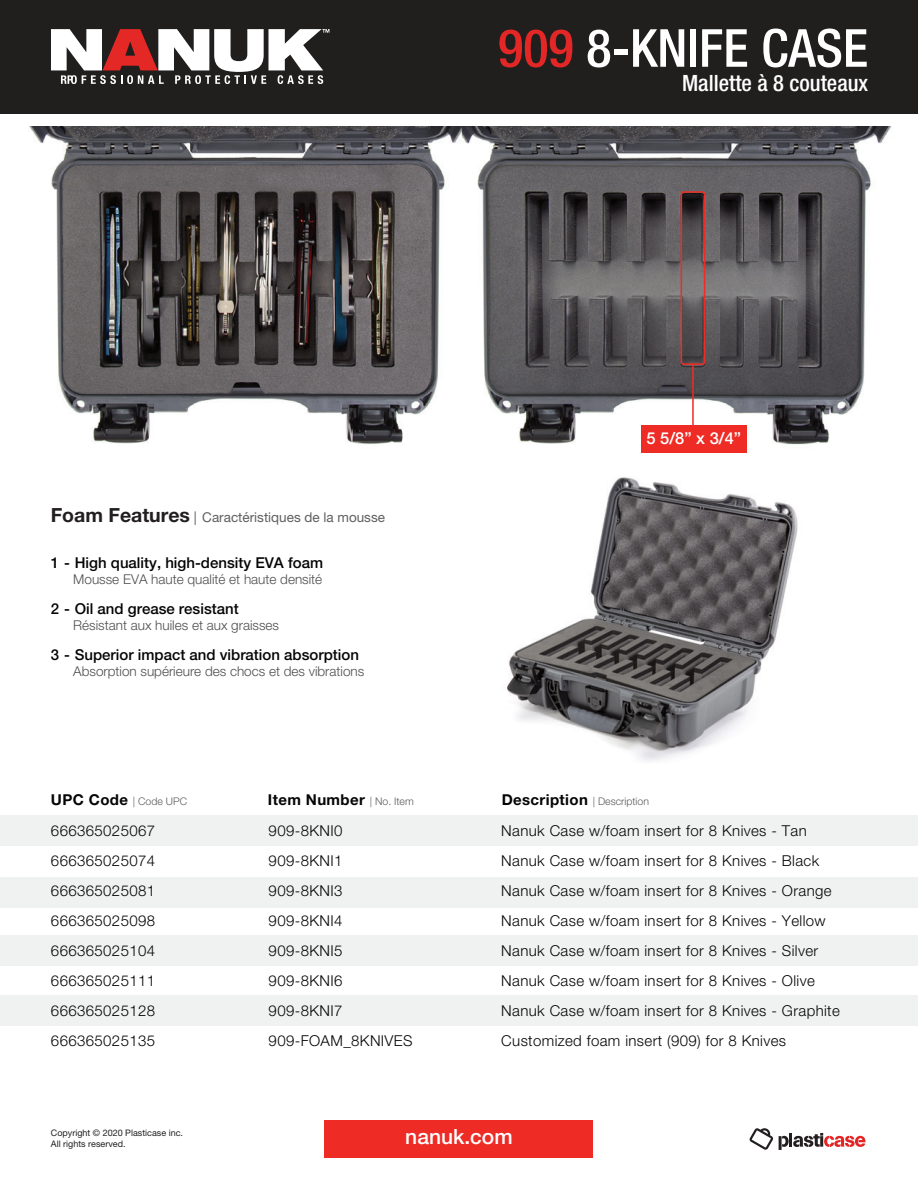
<style>
.page{position:relative;width:918px;height:1188px;background:#fff}
.page>*{position:absolute;margin:0;border:0;box-sizing:border-box;transform-origin:0 0}
.t1{font:500 condensed 52.5px "Helvetica Neue LT Std";color:#fff}
.t2{font:500 condensed 22.5px "Helvetica Neue LT Std";color:#fff}
.t3{font:500 21px "Helvetica Neue LT Std";color:#fff}
.t4{font:500 16.5px "Helvetica Neue LT Std";color:#fff}
.t5{font:300 15px/30px "Helvetica Neue LT Std";letter-spacing:.025em;color:#040504}
.t6{font:500 15px "Helvetica Neue LT Std";color:#040504}
.t7{font:700 15px "Helvetica Neue LT Std";letter-spacing:.025em;color:#040504}
.t8{font:300 13.5px "Helvetica Neue LT Std";color:#4f4f51}
.t9{font:13.5px "Helvetica Neue LT Std";color:#5e5f5f}
.t10{font:300 10.5px "Helvetica Neue LT Std";color:#5b5b5b}
.t11{font:9px/10.8px "Helvetica Neue LT Std";color:#231f20}
.s1{color:#e32726}
.s2{font-weight:700;font-size:19.5px;color:#231f20}
.s3{font-weight:700;font-size:15px;color:#040504}
.s4{font-weight:300;font-size:10.5px;color:#5b5b5b}
</style>
<div class="page">
<img style="left:29px;top:126px;width:863px;height:327px">
<div style="left:681px;top:191px;width:24px;height:174px;border:2px solid #ee2b25;border-radius:2px"></div>
<hr style="left:692px;top:364px;width:2px;height:64px;background:#ee2b25">
<div style="left:641px;top:425px;width:106px;height:27px;background:#ee2b25"></div>
<svg style="left:779px;top:1133px;width:87px;height:17px"></svg>
<svg style="left:750px;top:1128px;width:23px;height:22px"></svg>
<div style="left:325px;top:1120px;width:268px;height:38px;background:#ee2b25"></div>
<div style="left:0;top:815px;width:918px;height:31px;background:#f0f1f1"></div>
<div style="left:0;top:877px;width:918px;height:31px;background:#f0f1f1"></div>
<div style="left:0;top:936px;width:918px;height:30px;background:#f0f1f1"></div>
<div style="left:0;top:996px;width:918px;height:30px;background:#f0f1f1"></div>
<div style="left:0;top:0;width:918px;height:113px;background:#211e1e"></div>
<svg style="left:51px;top:29px;width:278px;height:55px"></svg>
<img style="left:506px;top:477px;width:292px;height:284px">
<h1 class="t1" style="left:498px;top:17px;width:372px"><span class="s1">909</span> 8-KNIFE CASE</h1>
<h2 class="t2" style="left:682px;top:69px;width:188px">Mallette à 8 couteaux</h2>
<p class="t9" style="left:51px;top:509px;width:336px"><span class="s2">Foam Features</span> | Caractéristiques de la mousse</p>
<p class="t6" style="left:51px;top:553px;width:274px">1 - High quality, high-density EVA foam</p>
<p class="t8" style="left:73px;top:571px;width:251px">Mousse EVA haute qualité et haute densité</p>
<p class="t6" style="left:51px;top:599px;width:189px">2 - Oil and grease resistant</p>
<p class="t8" style="left:73px;top:617px;width:207px">Résistant aux huiles et aux graisses</p>
<p class="t6" style="left:51px;top:646px;width:310px">3 - Superior impact and vibration absorption</p>
<p class="t8" style="left:73px;top:663px;width:293px">Absorption supérieure des chocs et des vibrations</p>
<p class="t4" style="left:646px;top:429px;width:96px">5 5/8” x 3/4”</p>
<p class="t10" style="left:51px;top:795px;width:138px"><span class="s3">UPC Code</span> | Code UPC</p>
<p class="t7" style="left:268px;top:791px;width:147px">Item Number <span class="s4">| No. Item</span></p>
<p class="t10" style="left:502px;top:795px;width:149px"><span class="s3">Description</span> | Description</p>
<p class="t5" style="left:51px;top:816px;width:106px;text-align:justify">666365025067<br>666365025074<br>666365025081<br>666365025098<br>666365025104<br>666365025111<br>666365025128<br>666365025135</p>
<p class="t5" style="left:269px;top:816px;width:145px">909-8KNI0<br>909-8KNI1<br>909-8KNI3<br>909-8KNI4<br>909-8KNI5<br>909-8KNI6<br>909-8KNI7<br>909-FOAM_8KNIVES</p>
<p class="t5" style="left:501px;top:816px;width:340px">Nanuk Case w/foam insert for 8 Knives - Tan Nanuk Case w/foam insert for 8 Knives - Black Nanuk Case w/foam insert for 8 Knives - Orange Nanuk Case w/foam insert for 8 Knives - Yellow Nanuk Case w/foam insert for 8 Knives - Silver Nanuk Case w/foam insert for 8 Knives - Olive Nanuk Case w/foam insert for 8 Knives - Graphite Customized foam insert (909) for 8 Knives</p>
<p class="t11" style="left:51px;top:1128px;width:134px">Copyright © 2020 Plasticase inc.<br>All rights reserved.</p>
<h3 class="t3" style="left:405px;top:1124px;width:109px">nanuk.com</h3>
</div>
